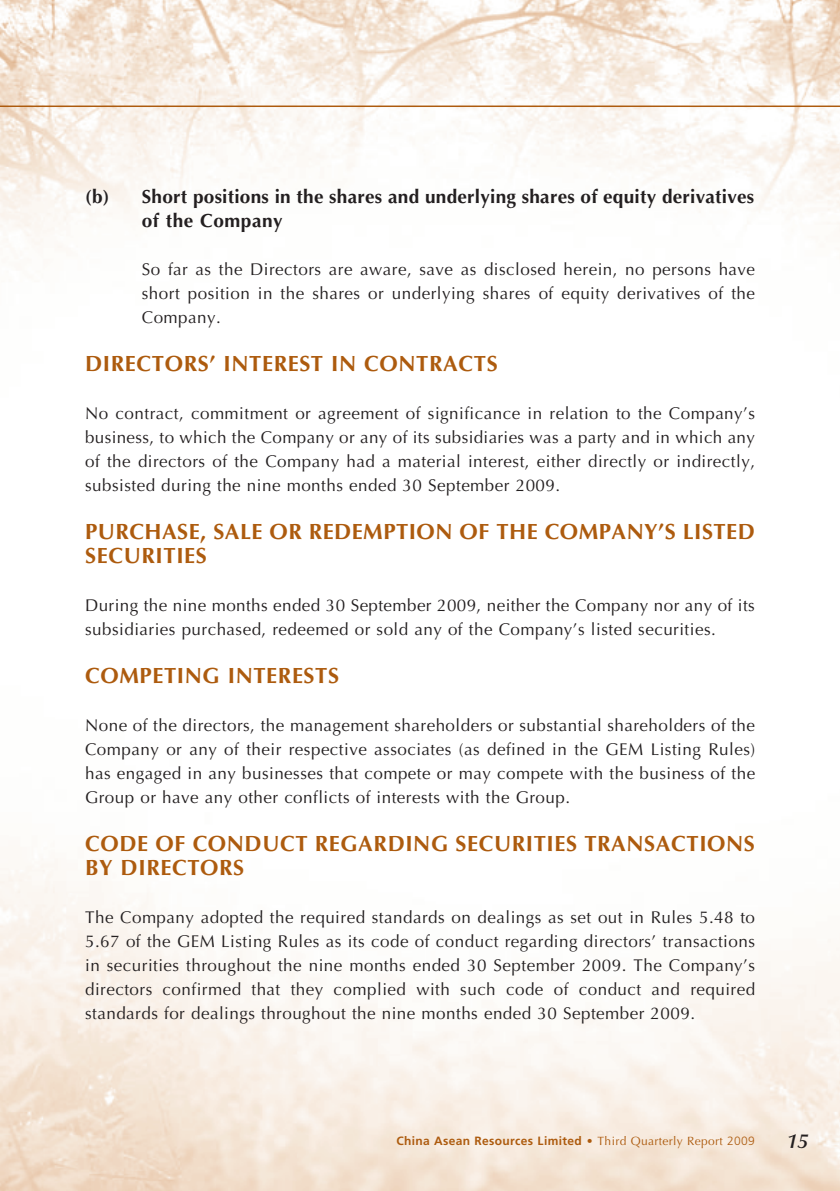
<style>
.page{position:relative;width:840px;height:1191px;background:#fff}
.page>*{position:absolute;margin:0;border:0;box-sizing:border-box;transform-origin:0 0}
.t1{font:700 22px/24px "Optima LT Std";letter-spacing:.025em;color:#ad5b0e}
.t2{font:italic 600 20px "Optima LT Std";color:#231f20}
.t3{font:700 19px/24px "Optima LT Std";letter-spacing:.015em;color:#231f20}
.t4{font:17px/24px "Optima LT Std";letter-spacing:.03em;color:#231f20;text-align:justify}
.t5{font:700 12px "Frutiger LT Std";letter-spacing:.03em;color:#ad5b0e}
.s1{font-family:"Optima LT Std";font-weight:400}
.s2{font-weight:300}
</style>
<div class="page">
<img style="left:0;top:0;width:839px;height:1191px">
<hr style="left:0;top:105px;width:839px;height:2px;background:#ad5b0e">
<p class="t3" style="left:142px;top:185px;width:613px;text-indent:-57px">(b) Short positions in the shares and underlying shares of equity derivatives of the Company</p>
<p class="t4" style="left:142px;top:257px;width:614px">So far as the Directors are aware, save as disclosed herein, no persons have short position in the shares or underlying shares of equity derivatives of the Company.</p>
<p class="t1" style="left:85px;top:352px;width:414px">DIRECTORS’ INTEREST IN CONTRACTS</p>
<p class="t4" style="left:85px;top:401px;width:671px">No contract, commitment or agreement of significance in relation to the Company’s business, to which the Company or any of its subsidiaries was a party and in which any of the directors of the Company had a material interest, either directly or indirectly, subsisted during the nine months ended 30 September 2009.</p>
<p class="t1" style="left:85px;top:520px;width:671px">PURCHASE, SALE OR REDEMPTION OF THE COMPANY’S LISTED<br>SECURITIES</p>
<p class="t4" style="left:85px;top:593px;width:670px">During the nine months ended 30 September 2009, neither the Company nor any of its subsidiaries purchased, redeemed or sold any of the Company’s listed securities.</p>
<p class="t1" style="left:85px;top:664px;width:255px">COMPETING INTERESTS</p>
<p class="t4" style="left:85px;top:713px;width:671px">None of the directors, the management shareholders or substantial shareholders of the Company or any of their respective associates (as defined in the GEM Listing Rules) has engaged in any businesses that compete or may compete with the business of the Group or have any other conflicts of interests with the Group.</p>
<p class="t1" style="left:85px;top:832px;width:671px">CODE OF CONDUCT REGARDING SECURITIES TRANSACTIONS<br>BY DIRECTORS</p>
<p class="t4" style="left:85px;top:905px;width:671px">The Company adopted the required standards on dealings as set out in Rules 5.48 to 5.67 of the GEM Listing Rules as its code of conduct regarding directors’ transactions in securities throughout the nine months ended 30 September 2009. The Company’s directors confirmed that they complied with such code of conduct and required standards for dealings throughout the nine months ended 30 September 2009.</p>
<p class="t5" style="left:396px;top:1134px;width:360px">China Asean Resources Limited <span class="s1">• Third Quarterly Report</span> <span class="s2">2009</span></p>
<p class="t2" style="left:786px;top:1129px;width:23px">15</p>
</div>
